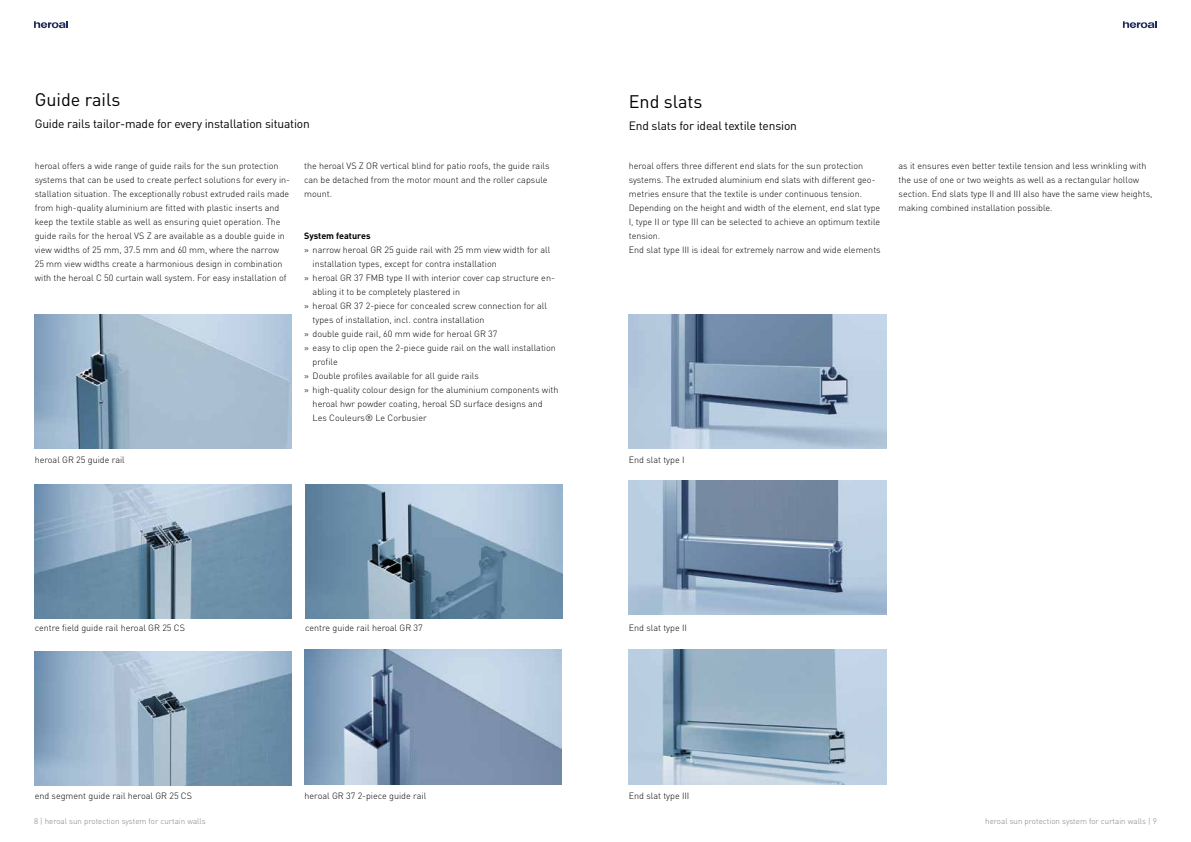
<style>
.page{position:relative;width:1191px;height:842px;background:#fff}
.page>*{position:absolute;margin:0;border:0;box-sizing:border-box;transform-origin:0 0}
.t1{font:18px "DIN Pro";color:#000}
.t2{font:12px "DIN Pro";letter-spacing:-.015em;color:#000}
.t3{font:300 9px/14px "DIN Pro";color:#000}
.t4{font:700 9px "DIN Pro";letter-spacing:-.005em;color:#000}
.t5{font:300 8px "DIN Pro";color:#818080}
</style>
<div class="page">
<svg style="left:1123px;top:21px;width:34px;height:7px"></svg>
<svg style="left:34px;top:21px;width:34px;height:7px"></svg>
<img style="left:35px;top:484px;width:257px;height:135px">
<img style="left:34px;top:315px;width:258px;height:134px">
<img style="left:304px;top:650px;width:257px;height:134px">
<img style="left:629px;top:650px;width:257px;height:134px">
<img style="left:629px;top:480px;width:257px;height:134px">
<img style="left:629px;top:315px;width:257px;height:134px">
<img style="left:305px;top:484px;width:257px;height:134px">
<img style="left:35px;top:651px;width:257px;height:134px">
<h1 class="t1" style="left:35px;top:86px;width:87px">Guide rails</h1>
<h2 class="t2" style="left:35px;top:115px;width:277px">Guide rails tailor-made for every installation situation</h2>
<p class="t3" style="left:35px;top:157px;width:257px">heroal offers a wide range of guide rails for the sun protection systems that can be used to create perfect solutions for every in&shy;stallation situation. The exceptionally robust extruded rails made from high-quality aluminium are fitted with plastic inserts and keep the textile stable as well as ensuring quiet operation. The guide rails for the heroal VS Z are available as a double guide in view widths of 25 mm, 37.5 mm and 60 mm, where the narrow 25 mm view widths create a harmonious design in combination with the heroal C 50 curtain wall system. For easy installation of</p>
<p class="t3" style="left:304px;top:157px;width:247px">the heroal VS Z OR vertical blind for patio roofs, the guide rails can be detached from the motor mount and the roller capsule mount.</p>
<p class="t4" style="left:304px;top:228px;width:68px">System features</p>
<p class="t3" style="left:304px;top:242px;width:248px">» narrow heroal GR 25 guide rail with 25 mm view width for all</p>
<p class="t3" style="left:313px;top:256px;width:186px">installation types, except for contra installation</p>
<p class="t3" style="left:304px;top:270px;width:252px">» heroal GR 37 FMB type II with interior cover cap structure en-</p>
<p class="t3" style="left:313px;top:284px;width:149px">abling it to be completely plastered in</p>
<p class="t3" style="left:304px;top:298px;width:244px">» heroal GR 37 2-piece for concealed screw connection for all</p>
<p class="t3" style="left:313px;top:312px;width:173px">types of installation, incl. contra installation</p>
<p class="t3" style="left:304px;top:326px;width:195px">» double guide rail, 60 mm wide for heroal GR 37</p>
<p class="t3" style="left:304px;top:340px;width:253px">» easy to clip open the 2-piece guide rail on the wall installation</p>
<p class="t3" style="left:313px;top:354px;width:27px">profile</p>
<p class="t3" style="left:304px;top:368px;width:176px">» Double profiles available for all guide rails</p>
<p class="t3" style="left:304px;top:382px;width:256px">» high-quality colour design for the aluminium components with</p>
<p class="t3" style="left:313px;top:396px;width:232px">heroal hwr powder coating, heroal SD surface designs and</p>
<p class="t3" style="left:313px;top:410px;width:116px">Les Couleurs® Le Corbusier</p>
<h1 class="t1" style="left:629px;top:87px;width:75px">End slats</h1>
<h2 class="t2" style="left:629px;top:116px;width:170px">End slats for ideal textile tension</h2>
<p class="t3" style="left:629px;top:157px;width:253px">heroal offers three different end slats for the sun protection systems. The extruded aluminium end slats with different geo&shy;metries ensure that the textile is under continuous tension.<br>Depending on the height and width of the element, end slat type I, type II or type III can be selected to achieve an optimum textile tension.<br>End slat type III is ideal for extremely narrow and wide elements</p>
<p class="t3" style="left:898px;top:157px;width:255px">as it ensures even better textile tension and less wrinkling with the use of one or two weights as well as a rectangular hollow section. End slats type II and III also have the same view heights, making combined installation possible.</p>
<p class="t3" style="left:35px;top:451px;width:92px">heroal GR 25 guide rail</p>
<p class="t3" style="left:629px;top:451px;width:57px">End slat type I</p>
<p class="t3" style="left:35px;top:619px;width:152px">centre field guide rail heroal GR 25 CS</p>
<p class="t3" style="left:305px;top:619px;width:119px">centre guide rail heroal GR 37</p>
<p class="t3" style="left:629px;top:619px;width:60px">End slat type II</p>
<p class="t3" style="left:35px;top:787px;width:159px">end segment guide rail heroal GR 25 CS</p>
<p class="t3" style="left:304px;top:787px;width:123px">heroal GR 37 2-piece guide rail</p>
<p class="t3" style="left:629px;top:787px;width:62px">End slat type III</p>
<p class="t5" style="left:34px;top:815px;width:173px">8 | heroal sun protection system for curtain walls</p>
<p class="t5" style="left:985px;top:815px;width:173px">heroal sun protection system for curtain walls | 9</p>
</div>
